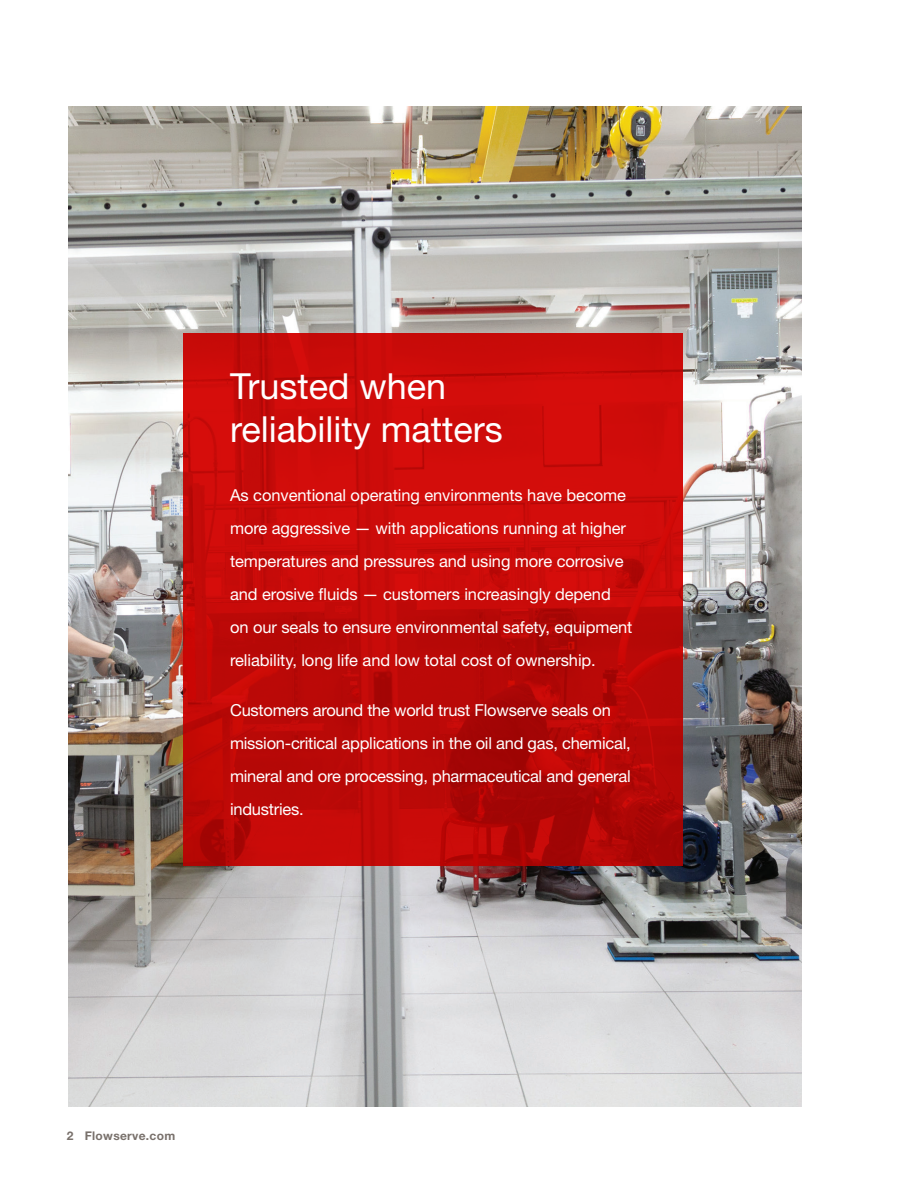
<style>
.page{position:relative;width:918px;height:1188px;background:#fff}
.page>*{position:absolute;margin:0;border:0;box-sizing:border-box;transform-origin:0 0}
.Headline_Level_1__re{font:36px/43.2px "Helvetica Neue LT Std";color:#fff}
.Body_copy{font:16.5px/33px "Helvetica Neue LT Std";letter-spacing:-.005em;color:#fff}
.t1{font:700 12px "Helvetica Neue LT Std";letter-spacing:.025em;color:#79716c}
</style>
<div class="page">
<img style="left:68px;top:106px;width:733px;height:1000px">
<svg style="left:183px;top:333px;width:499px;height:533px;background:#c20a08"></svg>
<p class="Headline_Level_1__re" style="left:230px;top:364px;width:274px">Trusted when reliability matters</p>
<p class="Body_copy" style="left:230px;top:478px;width:404px">As conventional operating environments have become more aggressive — with applications running at higher temperatures and pressures and using more corrosive and erosive fluids — customers increasingly depend on our seals to ensure environmental safety, equipment reliability, long life and low total cost of ownership.</p>
<p class="Body_copy" style="left:230px;top:693px;width:402px">Customers around the world trust Flowserve seals on mission-critical applications in the oil and gas, chemical, mineral and ore processing, pharmaceutical and general industries.</p>
<p class="t1" style="left:67px;top:1128px;width:110px">2 Flowserve.com</p>
</div>
